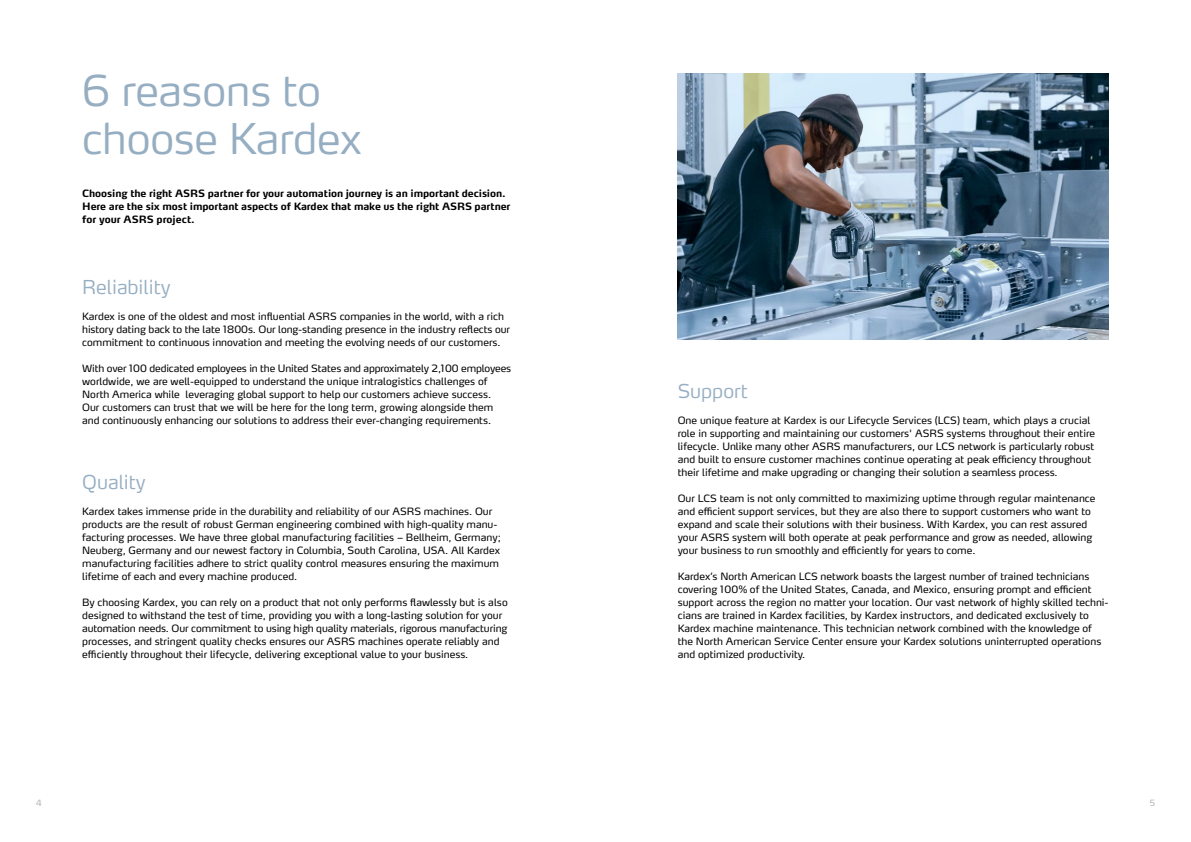
<style>
.page{position:relative;width:1191px;height:842px;background:#fff}
.page>*{position:absolute;margin:0;border:0;box-sizing:border-box;transform-origin:0 0}
.t1{font:300 42px/48px "Max Pro";letter-spacing:-.01em;color:#96aec2}
.t2{font:300 19px "Max Pro";color:#96aec2}
.t3{font:10px/13px "Max Pro";color:#000}
.t4{font:700 10px/13px "Max Pro";letter-spacing:-.01em;color:#000}
.t5{font:300 8.5px "Max Pro";color:#a8aca9}
</style>
<div class="page">
<img style="left:677px;top:73px;width:431px;height:267px">
<h1 class="t1" style="left:82px;top:62px;width:281px">6 reasons to choose Kardex</h1>
<p class="t4" style="left:82px;top:185px;width:430px">Choosing the right ASRS partner for your automation journey is an important decision.<br>Here are the six most important aspects of Kardex that make us the right ASRS partner for your ASRS project.</p>
<h2 class="t2" style="left:82px;top:271px;width:90px">Reliability</h2>
<p class="t3" style="left:82px;top:309px;width:429px">Kardex is one of the oldest and most influential ASRS companies in the world, with a rich history dating back to the late 1800s. Our long-standing presence in the industry reflects our commitment to continuous innovation and meeting the evolving needs of our customers.</p>
<p class="t3" style="left:82px;top:361px;width:430px">With over 100 dedicated employees in the United States and approximately 2,100 employees worldwide, we are well-equipped to understand the unique intralogistics challenges of North America while leveraging global support to help our customers achieve success.<br>Our customers can trust that we will be here for the long term, growing alongside them and continuously enhancing our solutions to address their ever-changing requirements.</p>
<h2 class="t2" style="left:82px;top:466px;width:65px">Quality</h2>
<p class="t3" style="left:82px;top:504px;width:420px">Kardex takes immense pride in the durability and reliability of our ASRS machines. Our products are the result of robust German engineering combined with high-quality manu&shy;facturing processes. We have three global manufacturing facilities – Bellheim, Germany; Neuberg, Germany and our newest factory in Columbia, South Carolina, USA. All Kardex manufacturing facilities adhere to strict quality control measures ensuring the maximum lifetime of each and every machine produced.</p>
<p class="t3" style="left:82px;top:595px;width:427px">By choosing Kardex, you can rely on a product that not only performs flawlessly but is also designed to withstand the test of time, providing you with a long-lasting solution for your automation needs. Our commitment to using high quality materials, rigorous manufacturing processes, and stringent quality checks ensures our ASRS machines operate reliably and efficiently throughout their lifecycle, delivering exceptional value to your business.</p>
<h2 class="t2" style="left:677px;top:375px;width:71px">Support</h2>
<p class="t3" style="left:677px;top:413px;width:419px">One unique feature at Kardex is our Lifecycle Services (LCS) team, which plays a crucial role in supporting and maintaining our customers' ASRS systems throughout their entire lifecycle. Unlike many other ASRS manufacturers, our LCS network is particularly robust and built to ensure customer machines continue operating at peak efficiency throughout their lifetime and make upgrading or changing their solution a seamless process.</p>
<p class="t3" style="left:677px;top:491px;width:419px">Our LCS team is not only committed to maximizing uptime through regular maintenance and efficient support services, but they are also there to support customers who want to expand and scale their solutions with their business. With Kardex, you can rest assured your ASRS system will both operate at peak performance and grow as needed, allowing your business to run smoothly and efficiently for years to come.</p>
<p class="t3" style="left:677px;top:569px;width:432px">Kardex’s North American LCS network boasts the largest number of trained technicians covering 100% of the United States, Canada, and Mexico, ensuring prompt and efficient support across the region no matter your location. Our vast network of highly skilled techni&shy;cians are trained in Kardex facilities, by Kardex instructors, and dedicated exclusively to Kardex machine maintenance. This technician network combined with the knowledge of the North American Service Center ensure your Kardex solutions uninterrupted operations and optimized productivity.</p>
<p class="t5" style="left:36px;top:796px;width:8px">4</p>
<p class="t5" style="left:1150px;top:796px;width:7px">5</p>
</div>
